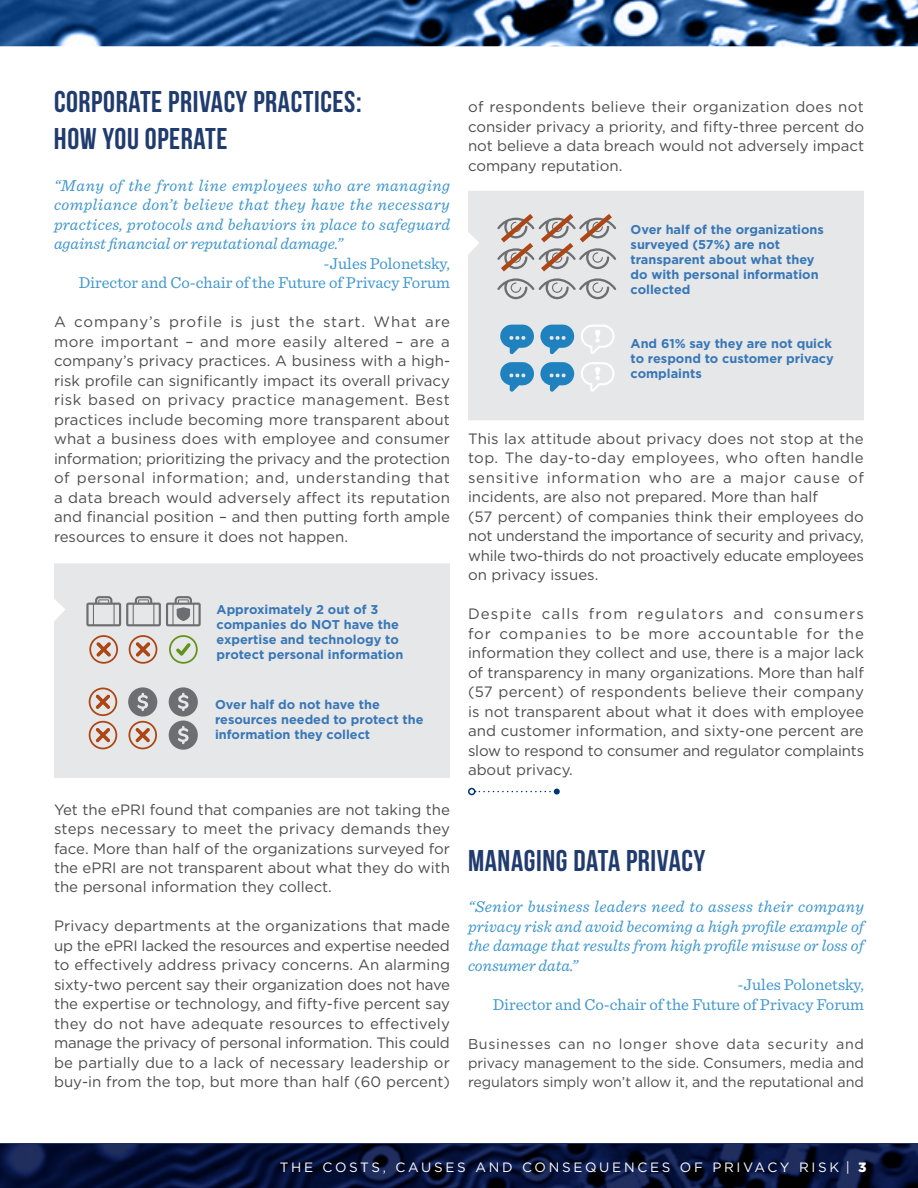
<style>
.page{position:relative;width:918px;height:1188px;background:#fff}
.page>*{position:absolute;margin:0;border:0;box-sizing:border-box;transform-origin:0 0}
.t1{font:30px/36.6px "Bebas Neue";letter-spacing:.02em;color:#203b6e}
.t2{font:italic 16.5px "Sentinel";letter-spacing:.015em;color:#4097cd}
.t3{font:16.5px "Sentinel";color:#4097cd}
.t4{font:italic 16.5px "Sentinel";letter-spacing:.035em;color:#4097cd}
.t5{font:15px/19.5px "Gotham HTF";color:#4d4d4f;text-align:justify}
.t6{font:14.25px/19.5px "Gotham HTF";letter-spacing:-.005em;color:#4d4d4f;text-align:justify}
.t7{font:13.5px "Gotham HTF";letter-spacing:.2em;color:#fff}
.t8{font:700 12.75px/15px "Gotham HTF";color:#3877b7}
.s1{font-style:italic}
.s2{font-weight:900}
</style>
<div class="page">
<svg style="left:0;top:1143px;width:918px;height:45px;background:#09143a"></svg>
<img style="left:0;top:0;width:918px;height:47px">
<div style="left:54px;top:563px;width:396px;height:215px;background:#e6e7e8"></div>
<svg style="left:169px;top:635px;width:29px;height:29px"></svg>
<svg style="left:89px;top:635px;width:29px;height:29px"></svg>
<svg style="left:129px;top:635px;width:28px;height:29px"></svg>
<svg style="left:86px;top:596px;width:115px;height:30px;background:#bebfc0"></svg>
<svg style="left:169px;top:687px;width:29px;height:63px;background:#9a9b9d"></svg>
<svg style="left:89px;top:688px;width:28px;height:61px;background:#d4b5a7"></svg>
<svg style="left:128px;top:687px;width:29px;height:62px;background:#b7a8a3"></svg>
<div style="left:468px;top:191px;width:396px;height:229px;background:#e6e7e8"></div>
<svg style="left:500px;top:325px;width:34px;height:29px"></svg>
<svg style="left:540px;top:325px;width:34px;height:29px"></svg>
<svg style="left:581px;top:325px;width:34px;height:29px"></svg>
<svg style="left:500px;top:362px;width:34px;height:30px"></svg>
<svg style="left:540px;top:362px;width:34px;height:30px"></svg>
<svg style="left:581px;top:362px;width:34px;height:30px"></svg>
<svg style="left:496px;top:209px;width:121px;height:90px;background:#cdc6c3"></svg>
<div style="left:468px;top:788px;width:8px;height:7px;border:2px solid #003573;border-radius:50%"></div>
<svg style="left:475px;top:789px;width:85px;height:6px"></svg>
<h1 class="t1" style="left:54px;top:83px;width:309px">CORPORATE PRIVACY PRACTICES:<br>HOW YOU OPERATE</h1>
<p class="t4" style="left:54px;top:173px;width:398px">“Many of the front line employees who are managing</p>
<p class="t2" style="left:54px;top:192px;width:397px">compliance don’t believe that they have the necessary</p>
<p class="t2" style="left:54px;top:212px;width:398px">practices, protocols and behaviors in place to safeguard</p>
<p class="t2" style="left:54px;top:231px;width:290px">against financial or reputational damage.”</p>
<p class="t3" style="left:324px;top:251px;width:128px"><span class="s1">-</span>Jules Polonetsky,</p>
<p class="t3" style="left:79px;top:270px;width:373px">Director and Co-chair of the Future of Privacy Forum</p>
<p class="t5" style="left:54px;top:312px;width:398px">A company’s profile is just the start. What are more important – and more easily altered – are a company’s privacy practices. A business with a high&shy;risk profile can significantly impact its overall privacy risk based on privacy practice management. Best practices include becoming more transparent about what a business does with employee and consumer information; prioritizing the privacy and the protection of personal information; and, understanding that a data breach would adversely affect its reputation and financial position – and then putting forth ample resources to ensure it does not happen.</p>
<p class="t8" style="left:217px;top:602px;width:188px">Approximately 2 out of 3 companies do NOT have the expertise and technology to protect personal information</p>
<p class="t8" style="left:215px;top:696px;width:210px">Over half do not have the resources needed to protect the information they collect</p>
<p class="t5" style="left:54px;top:799px;width:398px">Yet the ePRI found that companies are not taking the steps necessary to meet the privacy demands they face. More than half of the organizations surveyed for the ePRI are not transparent about what they do with the personal information they collect.</p>
<p class="t5" style="left:54px;top:916px;width:398px">Privacy departments at the organizations that made up the ePRI lacked the resources and expertise needed to effectively address privacy concerns. An alarming sixty-two percent say their organization does not have the expertise or technology, and fifty-five percent say they do not have adequate resources to effectively manage the privacy of personal information. This could be partially due to a lack of necessary leadership or buy-in from the top, but more than half (60 percent)</p>
<p class="t5" style="left:468px;top:97px;width:398px">of respondents believe their organization does not consider privacy a priority, and fifty-three percent do not believe a data breach would not adversely impact company reputation.</p>
<p class="t8" style="left:631px;top:222px;width:195px">Over half of the organizations surveyed (57%) are not transparent about what they do with personal information collected</p>
<p class="t8" style="left:631px;top:336px;width:205px">And 61% say they are not quick to respond to customer privacy complaints</p>
<p class="t5" style="left:468px;top:429px;width:398px;text-align:left">This lax attitude about privacy does not stop at the top. The day-to-day employees, who often handle sensitive information who are a major cause of incidents, are also not prepared. More than half<br>(57 percent) of companies think their employees do not understand the importance of security and privacy, while two-thirds do not proactively educate employees on privacy issues.</p>
<p class="t5" style="left:468px;top:604px;width:398px">Despite calls from regulators and consumers for companies to be more accountable for the information they collect and use, there is a major lack of transparency in many organizations. More than half (57 percent) of respondents believe their company is not transparent about what it does with employee and customer information, and sixty-one percent are slow to respond to consumer and regulator complaints about privacy.</p>
<h1 class="t1" style="left:468px;top:842px;width:239px">MANAGING DATA PRIVACY</h1>
<p class="t2" style="left:468px;top:894px;width:398px">“Senior business leaders need to assess their company</p>
<p class="t2" style="left:468px;top:914px;width:398px">privacy risk and avoid becoming a high profile example of</p>
<p class="t2" style="left:468px;top:933px;width:398px">the damage that results from high profile misuse or loss of</p>
<p class="t2" style="left:468px;top:953px;width:111px">consumer data.”</p>
<p class="t3" style="left:738px;top:972px;width:128px"><span class="s1">-</span>Jules Polonetsky,</p>
<p class="t3" style="left:493px;top:992px;width:373px">Director and Co-chair of the Future of Privacy Forum</p>
<p class="t6" style="left:468px;top:1033px;width:398px">Businesses can no longer shove data security and privacy management to the side. Consumers, media and regulators simply won’t allow it, and the reputational and</p>
<p class="t7" style="left:280px;top:1160px;width:588px">THE COSTS, CAUSES AND CONSEQUENCES OF PRIVACY RISK | <span class="s2">3</span></p>
</div>
